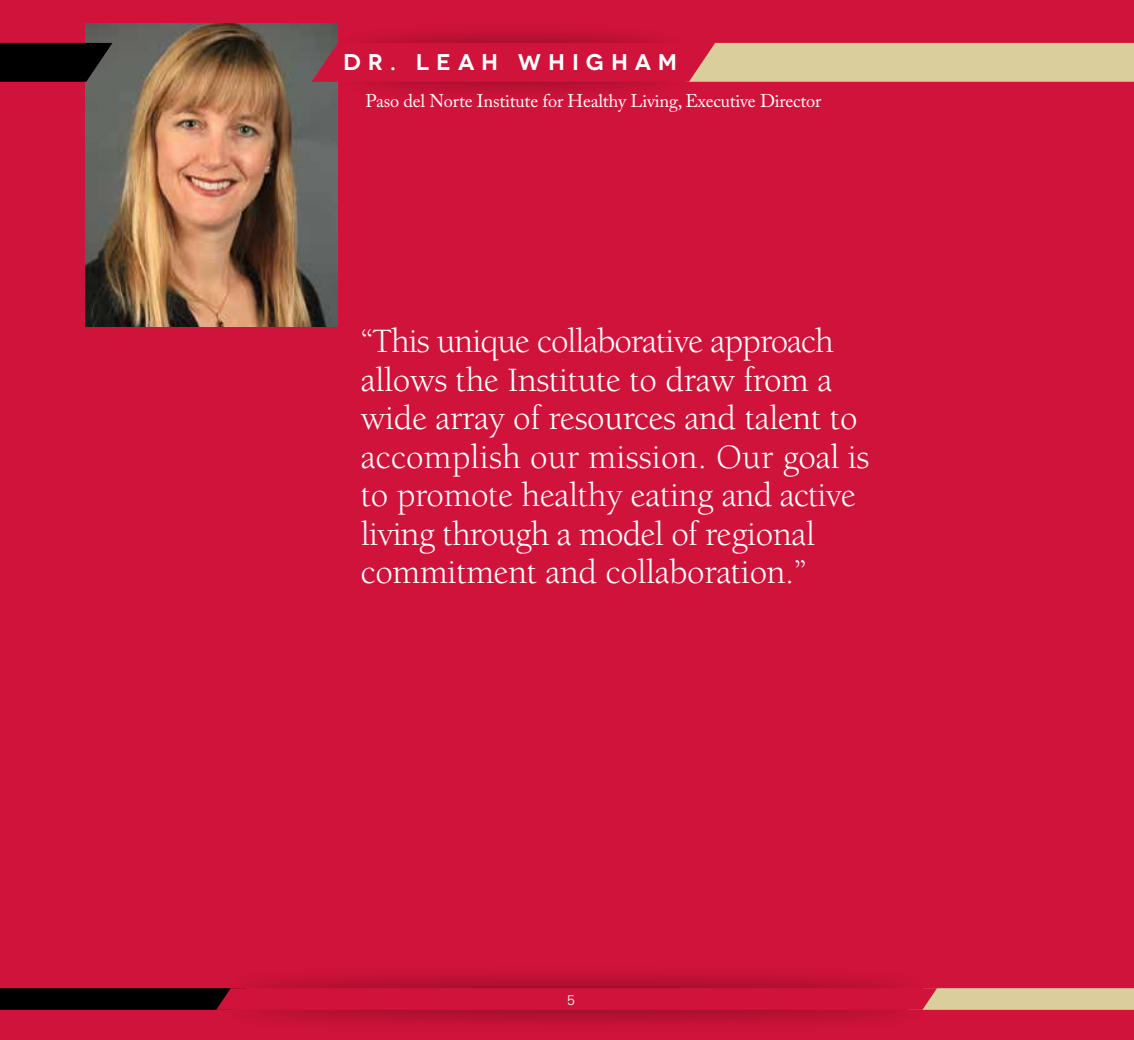
<style>
.page{position:relative;width:1134px;height:1040px;background:#d0133a}
.page>*{position:absolute;margin:0;border:0;box-sizing:border-box;transform-origin:0 0}
.t1{font:35px/38.5px "Berkeley";letter-spacing:-.01em;color:#fff}
.t2{font:600 22.75px "Novecentowide";letter-spacing:.3em;color:#fff}
.t3{font:18.38px "Adobe Caslon Pro";letter-spacing:-.01em;color:#fff}
.t4{font:300 14px "Univers";color:#fff}
</style>
<div class="page">
<div style="left:326px;top:21px;width:371px;height:82px;background:#000;opacity:.5"></div>
<div style="left:217px;top:963px;width:717px;height:72px;background:#000;opacity:.5"></div>
<svg style="left:0;top:988px;width:1134px;height:21px"></svg>
<img style="left:86px;top:23px;width:252px;height:303px">
<svg style="left:0;top:43px;width:112px;height:39px;background:#0c0b0b"></svg>
<svg style="left:312px;top:43px;width:822px;height:39px"></svg>
<p class="t2" style="left:343px;top:48px;width:335px">DR. LEAH WHIGHAM</p>
<p class="t3" style="left:366px;top:90px;width:457px">Paso del Norte Institute for Healthy Living, Executive Director</p>
<p class="t1" style="left:361px;top:323px;width:510px">“This unique collaborative approach allows the Institute to draw from a wide array of resources and talent to accomplish our mission. Our goal is to promote healthy eating and active living through a model of regional commitment and collaboration.”</p>
<p class="t4" style="left:567px;top:991px;width:9px">5</p>
</div>
